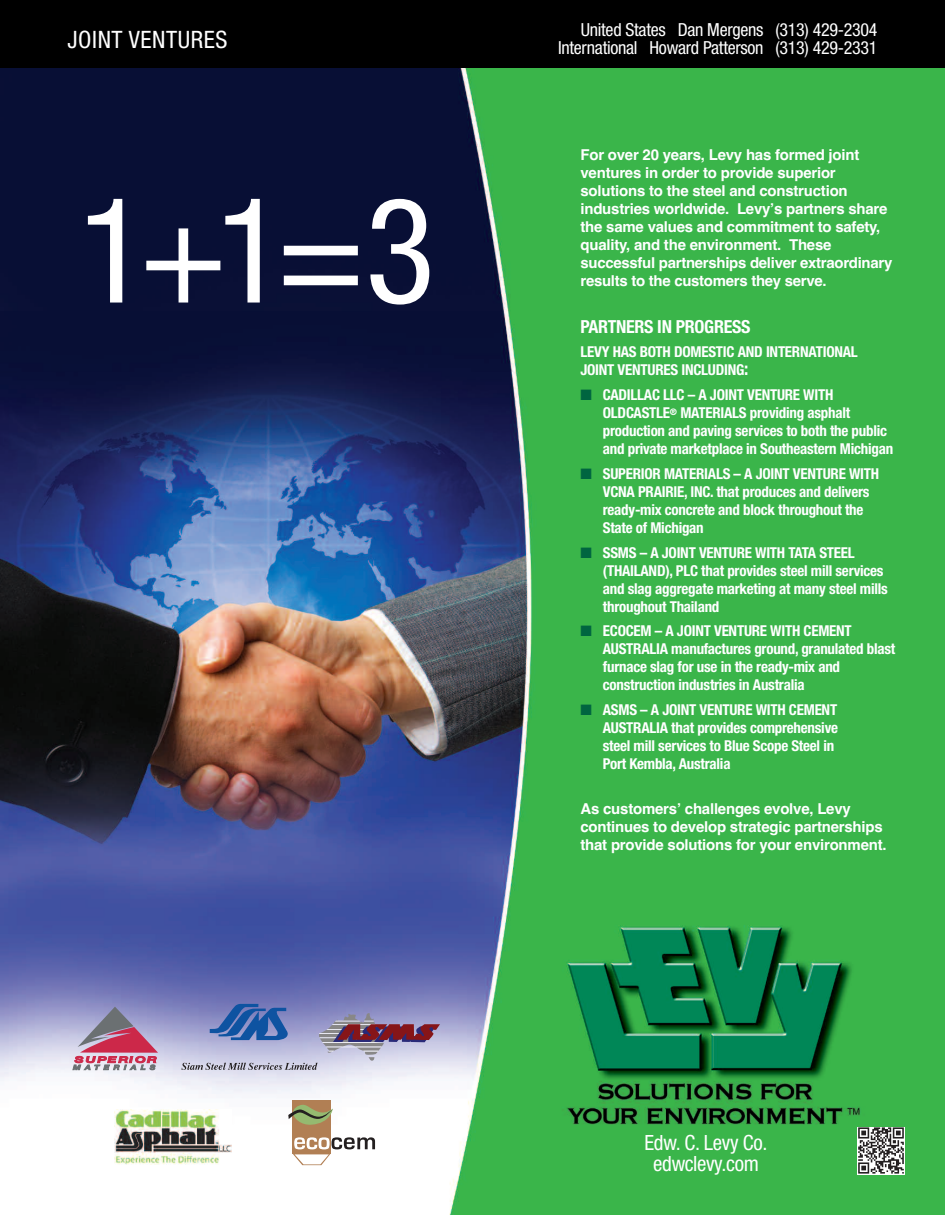
<style>
.page{position:relative;width:945px;height:1215px;background:#fff}
.page>*{position:absolute;margin:0;border:0;box-sizing:border-box;transform-origin:0 0}
.t1{font:condensed 146.4px "Helvetica Neue";color:#fff}
.t2{font:condensed 24px "Helvetica Neue";letter-spacing:.025em;color:#fff}
.t3{font:condensed 21px/21px "Helvetica Neue";letter-spacing:-.015em;color:#fff;text-align:center}
.t4{font:condensed 18px/18px "Helvetica Neue";letter-spacing:-.015em;color:#fff;text-align:right}
.t5{font:700 condensed 18px "Helvetica Neue";letter-spacing:-.015em;color:#fff}
.t6{font:700 condensed 15px/18px "Helvetica Neue";letter-spacing:-.015em;color:#fff}
.t7{font:700 15px/18px "Helvetica";letter-spacing:-.015em;color:#fff}
.s1{font-size:18px}
.s2{color:#006540}
</style>
<div class="page">
<img style="left:1px;top:68px;width:944px;height:1147px">
<div style="left:0;top:0;width:945px;height:68px;background:#000"></div>
<div style="left:292px;top:1100px;width:39px;height:53px;background:#b17f54"></div>
<svg style="left:292px;top:1137px;width:83px;height:28px"></svg>
<svg style="left:288px;top:1104px;width:45px;height:21px"></svg>
<svg style="left:73px;top:1007px;width:85px;height:63px;background:#b186a2"></svg>
<svg style="left:181px;top:1004px;width:259px;height:66px;background:#9898bd"></svg>
<img style="left:115px;top:1110px;width:116px;height:54px">
<img style="left:858px;top:1127px;width:46px;height:47px">
<h2 class="t2" style="left:68px;top:31px;width:162px">JOINT VENTURES</h2>
<p class="t4" style="left:558px;top:22px;width:321px">United States Dan Mergens (313) 429-2304<br>International Howard Patterson (313) 429-2331</p>
<h1 class="t1" style="left:78px;top:198px;width:358px">1+1=3</h1>
<p class="t7" style="left:580px;top:146px;width:313px">For over 20 years, Levy has formed joint ventures in order to provide superior solutions to the steel and construction industries worldwide. Levyʼs partners share the same values and commitment to safety, quality, and the environment. These successful partnerships deliver extraordinary results to the customers they serve.</p>
<p class="t5" style="left:580px;top:320px;width:172px">PARTNERS IN PROGRESS</p>
<p class="t6" style="left:580px;top:344px;width:279px">LEVY HAS BOTH DOMESTIC AND INTERNATIONAL<br>JOINT VENTURES INCLUDING<span class="s1">:</span></p>
<p class="t6" style="left:603px;top:387px;width:292px;text-indent:-22px"><span class="s2">■</span> CADILLAC LLC – A JOINT VENTURE WITH OLDCASTLE<sup>®</sup> MATERIALS providing asphalt production and paving services to both the public and private marketplace in Southeastern Michigan</p>
<p class="t6" style="left:603px;top:466px;width:278px;text-indent:-22px"><span class="s2">■</span> SUPERIOR MATERIALS – A JOINT VENTURE WITH VCNA PRAIRIE, INC. that produces and delivers ready-mix concrete and block throughout the State of Michigan</p>
<p class="t6" style="left:603px;top:545px;width:286px;text-indent:-22px"><span class="s2">■</span> SSMS – A JOINT VENTURE WITH TATA STEEL (THAILAND), PLC that provides steel mill services and slag aggregate marketing at many steel mills throughout Thailand</p>
<p class="t6" style="left:603px;top:623px;width:294px;text-indent:-22px"><span class="s2">■</span> ECOCEM – A JOINT VENTURE WITH CEMENT AUSTRALIA manufactures ground, granulated blast furnace slag for use in the ready-mix and construction industries in Australia</p>
<p class="t6" style="left:603px;top:702px;width:237px;text-indent:-22px"><span class="s2">■</span> ASMS – A JOINT VENTURE WITH CEMENT AUSTRALIA that provides comprehensive steel mill services to Blue Scope Steel in Port Kembla, Australia</p>
<p class="t7" style="left:581px;top:800px;width:308px">As customersʼ challenges evolve, Levy continues to develop strategic partnerships that provide solutions for your environment.</p>
<h3 class="t3" style="left:645px;top:1134px;width:124px">Edw. C. Levy Co. edwclevy.com</h3>
</div>
